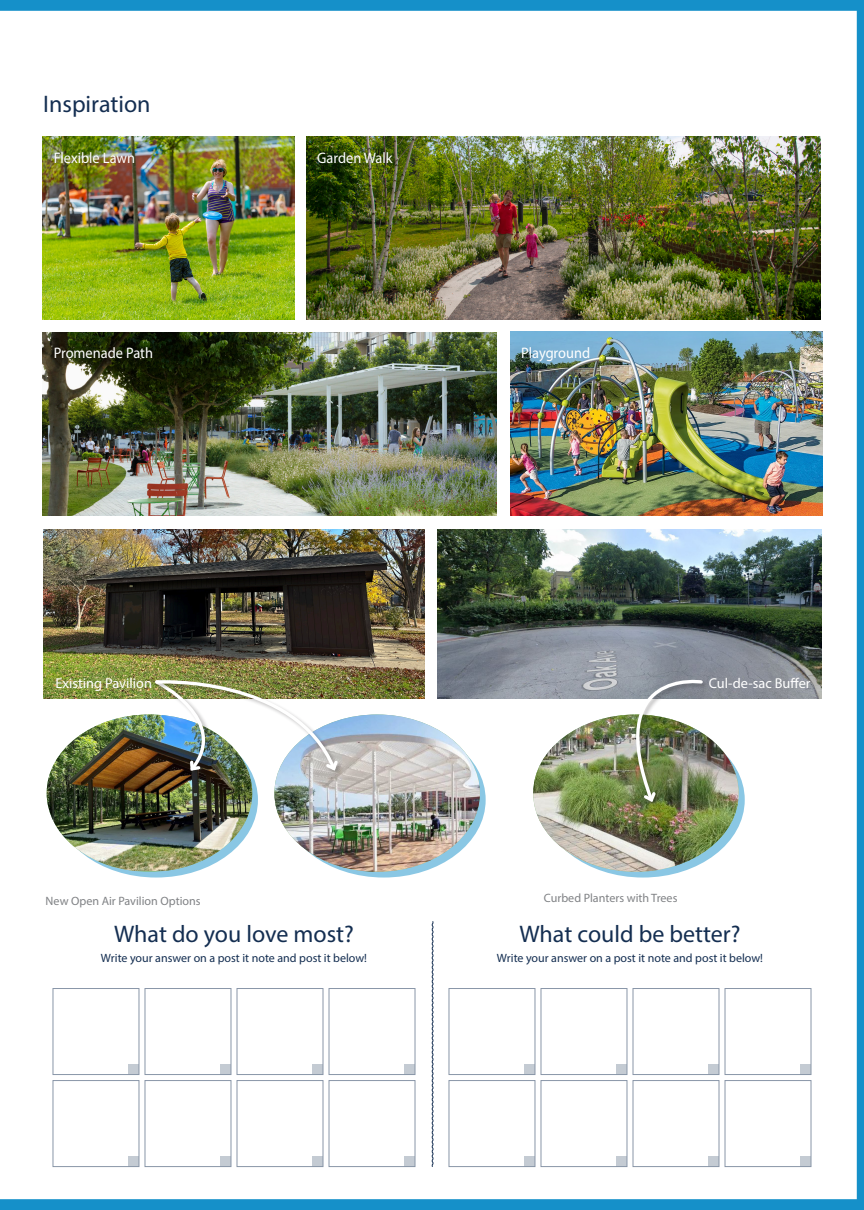
<style>
.page{position:relative;width:864px;height:1210px;background:#fff}
.page>*{position:absolute;margin:0;border:0;box-sizing:border-box;transform-origin:0 0}
.Page_Header{font:24px "Myriad Pro";color:#142e51}
.Page_Header-2{font:15.24px "Myriad Pro";color:#fff;scale:.94 1}
.Page_Header-3{font:14.32px "Myriad Pro";color:#fff}
.Page_Header-4{font:12.08px "Myriad Pro";color:#808285}
.Page_Header-5{font:12px "Myriad Pro";color:#142e51}
</style>
<div class="page">
<img style="left:0;top:0;width:864px;height:1210px">
<div style="left:220px;top:1156px;width:11px;height:10px;background:#c4cbd3"></div>
<div style="left:145px;top:1080px;width:86px;height:86px;border:1px solid #8996a8"></div>
<div style="left:616px;top:1156px;width:11px;height:10px;background:#c4cbd3"></div>
<div style="left:541px;top:1080px;width:86px;height:86px;border:1px solid #8996a8"></div>
<div style="left:404px;top:1156px;width:11px;height:10px;background:#c4cbd3"></div>
<div style="left:329px;top:1080px;width:86px;height:86px;border:1px solid #8996a8"></div>
<div style="left:800px;top:1156px;width:11px;height:10px;background:#c4cbd3"></div>
<div style="left:725px;top:1080px;width:86px;height:86px;border:1px solid #8996a8"></div>
<div style="left:404px;top:1064px;width:11px;height:10px;background:#c4cbd3"></div>
<div style="left:329px;top:988px;width:86px;height:86px;border:1px solid #8996a8"></div>
<div style="left:800px;top:1064px;width:11px;height:10px;background:#c4cbd3"></div>
<div style="left:725px;top:988px;width:86px;height:86px;border:1px solid #8996a8"></div>
<div style="left:220px;top:1064px;width:11px;height:10px;background:#c4cbd3"></div>
<div style="left:145px;top:988px;width:86px;height:86px;border:1px solid #8996a8"></div>
<div style="left:616px;top:1064px;width:11px;height:10px;background:#c4cbd3"></div>
<div style="left:541px;top:988px;width:86px;height:86px;border:1px solid #8996a8"></div>
<div style="left:128px;top:1156px;width:11px;height:10px;background:#c4cbd3"></div>
<div style="left:53px;top:1080px;width:86px;height:86px;border:1px solid #8996a8"></div>
<div style="left:524px;top:1156px;width:11px;height:10px;background:#c4cbd3"></div>
<div style="left:449px;top:1080px;width:86px;height:86px;border:1px solid #8996a8"></div>
<div style="left:312px;top:1156px;width:11px;height:10px;background:#c4cbd3"></div>
<div style="left:237px;top:1080px;width:86px;height:86px;border:1px solid #8996a8"></div>
<div style="left:708px;top:1156px;width:11px;height:10px;background:#c4cbd3"></div>
<div style="left:633px;top:1080px;width:86px;height:86px;border:1px solid #8996a8"></div>
<div style="left:312px;top:1064px;width:11px;height:10px;background:#c4cbd3"></div>
<div style="left:237px;top:988px;width:86px;height:86px;border:1px solid #8996a8"></div>
<div style="left:708px;top:1064px;width:11px;height:10px;background:#c4cbd3"></div>
<div style="left:633px;top:988px;width:86px;height:86px;border:1px solid #8996a8"></div>
<div style="left:128px;top:1064px;width:11px;height:10px;background:#c4cbd3"></div>
<div style="left:53px;top:988px;width:86px;height:86px;border:1px solid #8996a8"></div>
<div style="left:524px;top:1064px;width:11px;height:10px;background:#c4cbd3"></div>
<div style="left:449px;top:988px;width:86px;height:86px;border:1px solid #8996a8"></div>
<svg style="left:432px;top:921px;width:2px;height:246px"></svg>
<p class="Page_Header" style="left:43px;top:89px;width:109px">Inspiration</p>
<p class="Page_Header-2" style="left:54px;top:148px;width:88px">Flexible Lawn</p>
<p class="Page_Header-2" style="left:54px;top:343px;width:107px">Promenade Path</p>
<p class="Page_Header-2" style="left:317px;top:148px;width:82px">Garden Walk</p>
<p class="Page_Header-2" style="left:521px;top:343px;width:75px">Playground</p>
<p class="Page_Header-3" style="left:55px;top:674px;width:98px">Existing Pavilion</p>
<p class="Page_Header-3" style="left:709px;top:674px;width:103px">Cul-de-sac Buffer</p>
<p class="Page_Header-4" style="left:46px;top:893px;width:156px">New Open Air Pavilion Options</p>
<p class="Page_Header-4" style="left:544px;top:890px;width:135px">Curbed Planters with Trees</p>
<p class="Page_Header" style="left:114px;top:919px;width:241px">What do you love most?</p>
<p class="Page_Header-5" style="left:101px;top:950px;width:268px">Write your answer on a post it note and post it below!</p>
<p class="Page_Header" style="left:519px;top:919px;width:223px">What could be better?</p>
<p class="Page_Header-5" style="left:497px;top:950px;width:268px">Write your answer on a post it note and post it below!</p>
</div>
